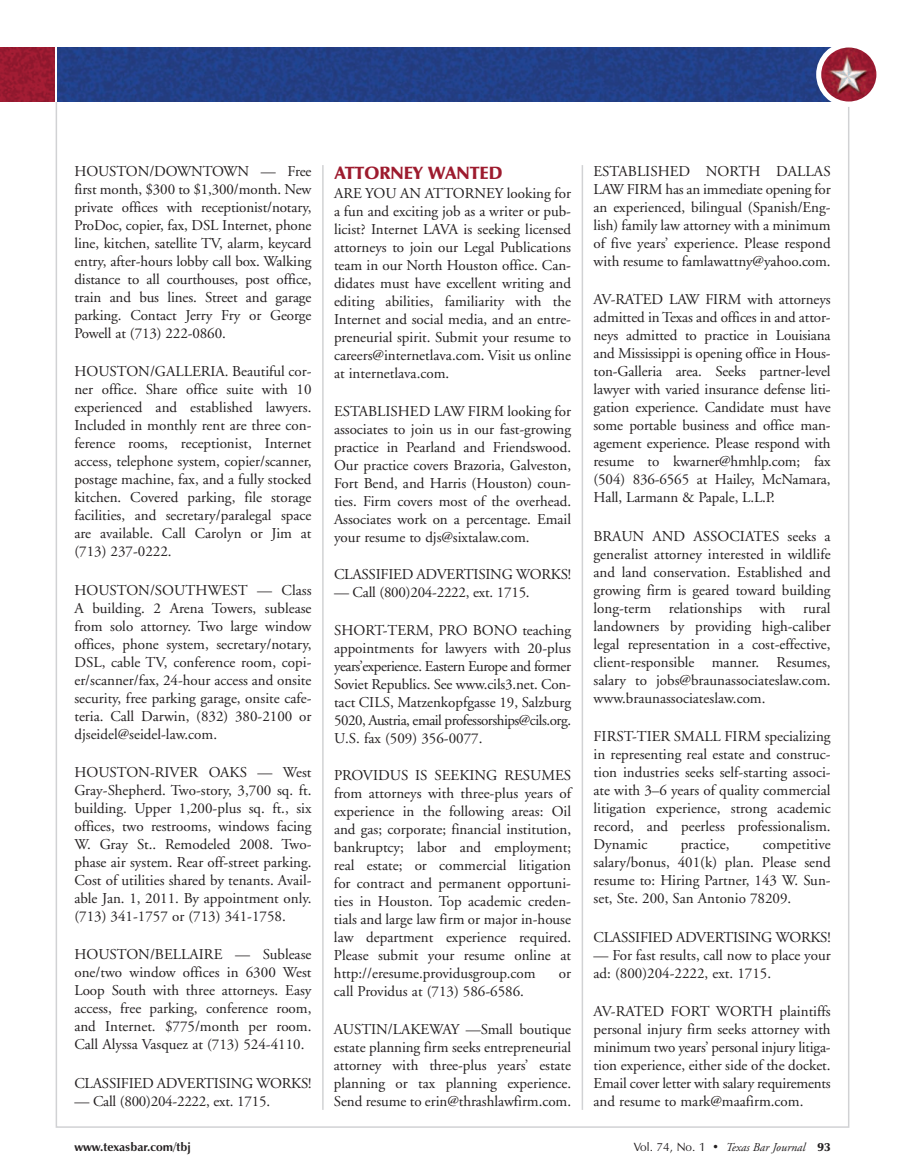
<style>
.page{position:relative;width:905px;height:1175px;background:#fff}
.page>*{position:absolute;margin:0;border:0;box-sizing:border-box;transform-origin:0 0}
.t1{font:900 18px "Zapf Humanist 601 BT";color:#9d1b2e}
.t2{font:15px/18px "Adobe Garamond";color:#231f20;text-align:justify}
.t3{font:15px "Adobe Garamond";letter-spacing:-.02em;color:#231f20}
.t4{font:italic 12px "Adobe Garamond";color:#231f20}
.t5{font:700 12px "Zapf Humanist 601 BT";color:#231f20}
.s1{font-family:"Zapf Humanist 601 BT";font-style:normal}
.s2{font-family:"Zapf Humanist 601 BT";font-weight:900;font-style:normal}
</style>
<div class="page">
<hr style="left:322px;top:165px;width:1px;height:944px;background:#d1d2d4">
<hr style="left:581px;top:165px;width:2px;height:944px;background:#d1d2d4">
<img style="left:0;top:47px;width:55px;height:54px">
<div style="left:56px;top:47px;width:792px;height:54px;background:#223f87"></div>
<img style="left:57px;top:101px;width:790px;height:1px">
<div style="left:816px;top:42px;width:65px;height:65px;background:#fff;border-radius:50%"></div>
<img style="left:821px;top:47px;width:55px;height:54px">
<hr style="left:55px;top:47px;width:2px;height:55px;background:#fff">
<p class="t2" style="left:74px;top:163px;width:238px">HOUSTON/DOWNTOWN — Free first month, $300 to $1,300/month. New private offices with receptionist/notary, ProDoc, copier, fax, DSL Internet, phone line, kitchen, satellite TV, alarm, keycard entry, after-hours lobby call box. Walking distance to all courthouses, post office, train and bus lines. Street and garage parking. Contact Jerry Fry or George Powell at (713) 222-0860.</p>
<p class="t2" style="left:74px;top:364px;width:238px">HOUSTON/GALLERIA. Beautiful cor&shy;ner office. Share office suite with 10 experienced and established lawyers.<br>Included in monthly rent are three con&shy;ference rooms, receptionist, Internet access, telephone system, copier/scanner, postage machine, fax, and a fully stocked kitchen. Covered parking, file storage facilities, and secretary/paralegal space are available. Call Carolyn or Jim at (713) 237-0222.</p>
<p class="t2" style="left:74px;top:582px;width:238px">HOUSTON/SOUTHWEST — Class A building. 2 Arena Towers, sublease from solo attorney. Two large window offices, phone system, secretary/notary, DSL, cable TV, conference room, copi&shy;er/scanner/fax, 24-hour access and onsite security, free parking garage, onsite cafe&shy;teria. Call Darwin, (832) 380-2100 or djseidel@seidel-law.com.</p>
<p class="t2" style="left:74px;top:764px;width:239px">HOUSTON-RIVER OAKS — West Gray-Shepherd. Two-story, 3,700 sq. ft. building. Upper 1,200-plus sq. ft., six offices, two restrooms, windows facing W. Gray St.. Remodeled 2008. Two&shy;phase air system. Rear off-street parking.<br>Cost of utilities shared by tenants. Avail&shy;able Jan. 1, 2011. By appointment only. (713) 341-1757 or (713) 341-1758.</p>
<p class="t2" style="left:74px;top:946px;width:239px">HOUSTON/BELLAIRE — Sublease one/two window offices in 6300 West Loop South with three attorneys. Easy access, free parking, conference room, and Internet. $775/month per room.<br>Call Alyssa Vasquez at (713) 524-4110.</p>
<p class="t2" style="left:74px;top:1075px;width:238px">CLASSIFIED ADVERTISING WORKS!</p>
<p class="t2" style="left:74px;top:1093px;width:197px">— Call (800)204-2222, ext. 1715.</p>
<p class="t1" style="left:335px;top:165px;width:169px">ATTORNEY WANTED</p>
<p class="t2" style="left:334px;top:186px;width:238px">ARE YOU AN ATTORNEY looking for a fun and exciting job as a writer or pub&shy;licist? Internet LAVA is seeking licensed attorneys to join our Legal Publications team in our North Houston office. Can&shy;didates must have excellent writing and editing abilities, familiarity with the Internet and social media, and an entre&shy;preneurial spirit. Submit your resume to careers@internetlava.com. Visit us online at internetlava.com.</p>
<p class="t2" style="left:334px;top:403px;width:238px">ESTABLISHED LAW FIRM looking for associates to join us in our fast-growing practice in Pearland and Friendswood.<br>Our practice covers Brazoria, Galveston, Fort Bend, and Harris (Houston) coun&shy;ties. Firm covers most of the overhead.<br>Associates work on a percentage. Email your resume to djs@sixtalaw.com.</p>
<p class="t2" style="left:334px;top:567px;width:238px">CLASSIFIED ADVERTISING WORKS!</p>
<p class="t2" style="left:334px;top:585px;width:197px">— Call (800)204-2222, ext. 1715.</p>
<p class="t2" style="left:334px;top:622px;width:238px">SHORT-TERM, PRO BONO teaching appointments for lawyers with 20-plus years’experience. Eastern Europe and former Soviet Republics. See www.cils3.net. Con&shy;tact CILS, Matzenkopfgasse 19, Salzburg 5020, Austria, email professorships@cils.org.<br>U.S. fax (509) 356-0077.</p>
<p class="t2" style="left:334px;top:768px;width:239px">PROVIDUS IS SEEKING RESUMES from attorneys with three-plus years of experience in the following areas: Oil and gas; corporate; financial institution, bankruptcy; labor and employment; real estate; or commercial litigation for contract and permanent opportuni&shy;ties in Houston. Top academic creden&shy;tials and large law firm or major in-house law department experience required.<br>Please submit your resume online at http://eresume.providusgroup.com</p>
<p class="t2" style="left:559px;top:966px;width:14px">or</p>
<p class="t2" style="left:334px;top:984px;width:191px">call Providus at (713) 586-6586.</p>
<p class="t2" style="left:334px;top:1021px;width:239px">AUSTIN/LAKEWAY —Small boutique estate planning firm seeks entrepreneurial attorney with three-plus years’ estate planning or tax planning experience.<br>Send resume to erin@thrashlawfirm.com.</p>
<p class="t2" style="left:593px;top:163px;width:238px">ESTABLISHED NORTH DALLAS LAW FIRM has an immediate opening for an experienced, bilingual (Spanish/Eng&shy;lish) family law attorney with a minimum of five years’ experience. Please respond with resume to famlawattny@yahoo.com.</p>
<p class="t2" style="left:593px;top:292px;width:238px">AV-RATED LAW FIRM with attorneys admitted in Texas and offices in and attor&shy;neys admitted to practice in Louisiana and Mississippi is opening office in Hous&shy;ton-Galleria area. Seeks partner-level lawyer with varied insurance defense liti&shy;gation experience. Candidate must have some portable business and office man&shy;agement experience. Please respond with resume to kwarner@hmhlp.com; fax (504) 836-6565 at Hailey, McNamara, Hall, Larmann &amp; Papale, L.L.P.</p>
<p class="t2" style="left:593px;top:528px;width:238px">BRAUN AND ASSOCIATES seeks a generalist attorney interested in wildlife and land conservation. Established and growing firm is geared toward building long-term relationships with rural landowners by providing high-caliber legal representation in a cost-effective, client-responsible manner. Resumes, salary to jobs@braunassociateslaw.com. www.braunassociateslaw.com.</p>
<p class="t2" style="left:593px;top:728px;width:238px">FIRST-TIER SMALL FIRM specializing in representing real estate and construc&shy;tion industries seeks self-starting associ&shy;ate with 3–6 years of quality commercial litigation experience, strong academic record, and peerless professionalism.<br>Dynamic</p>
<p class="t2" style="left:593px;top:836px;width:238px;text-indent:169px">competitive salary/bonus, 401(k) plan. Please send resume to: Hiring Partner, 143 W. Sun&shy;set, Ste. 200, San Antonio 78209.</p>
<p class="t3" style="left:593px;top:930px;width:238px">CLASSIFIED ADVERTISING WORKS!</p>
<p class="t2" style="left:593px;top:947px;width:238px">— For fast results, call now to place your ad: (800)204-2222, ext. 1715.</p>
<p class="t2" style="left:593px;top:1003px;width:238px">AV-RATED FORT WORTH plaintiffs personal injury firm seeks attorney with minimum two years’ personal injury litiga&shy;tion experience, either side of the docket.<br>Email cover letter with salary requirements and resume to mark@maafirm.com.</p>
<p class="t2" style="left:680px;top:836px;width:50px">practice,</p>
<p class="t5" style="left:74px;top:1142px;width:118px">www.texasbar.com/tbj</p>
<p class="t4" style="left:633px;top:1142px;width:198px"><span class="s1">Vol. 74, No. 1 •</span> Texas Bar Journal <span class="s2">93</span></p>
</div>
